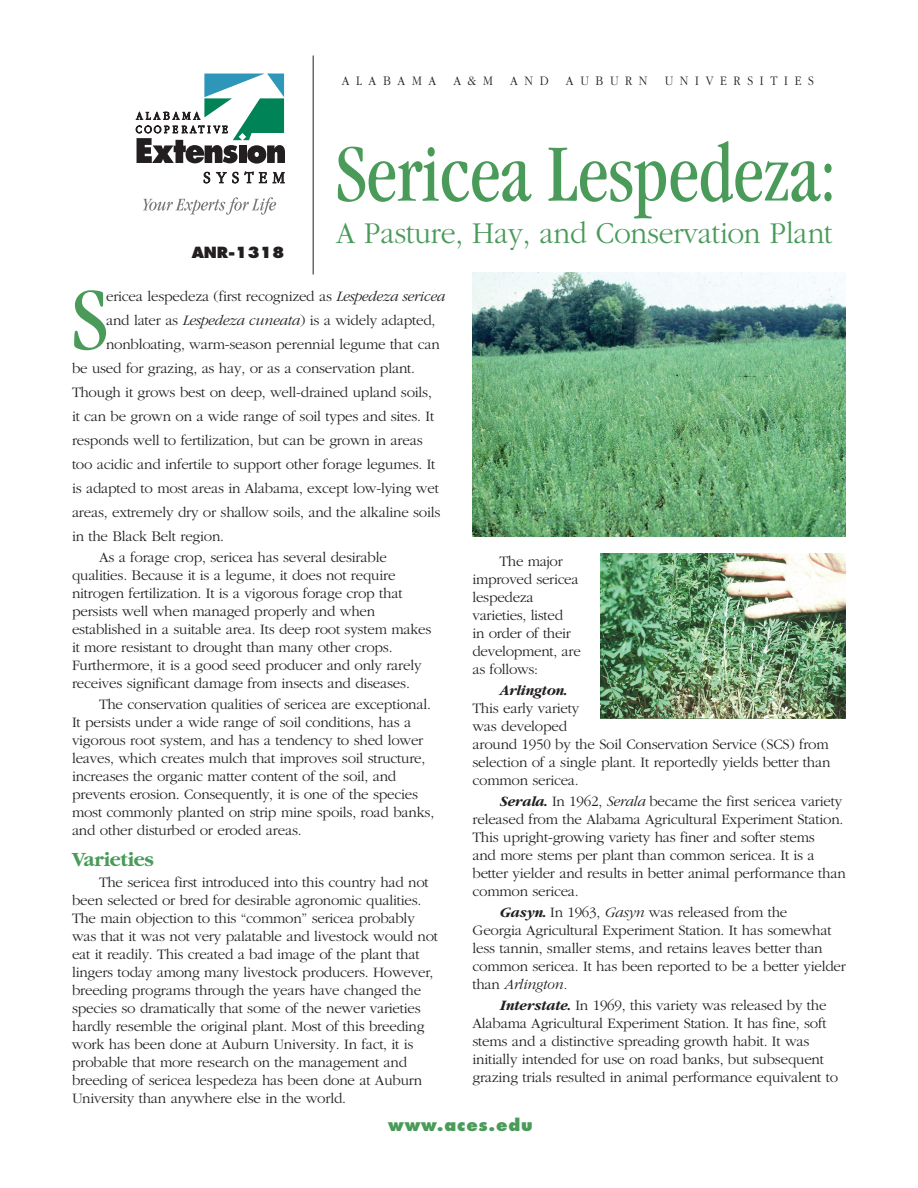
<style>
.page{position:relative;width:918px;height:1188px;background:#fff}
.page>*{position:absolute;margin:0;border:0;box-sizing:border-box;transform-origin:0 0}
.t1{font:condensed 91.2px "Garamond";color:#4a9b5a}
.t2{font:condensed 84px "Garamond";color:#4a9b5a;scale:.93 1}
.t3{font:300 31.5px "Garamond";letter-spacing:-.01em;color:#4a9b5a;scale:.95 1}
.t4{font:700 21px "Garamond";letter-spacing:-.015em;color:#4a9b5a}
.t5{font:800 16.5px "Futura";letter-spacing:.05em;color:#4a9b5a}
.t6{font:300 15px/18px "Garamond";letter-spacing:-.015em;color:#231f20}
.t7{font:italic 700 15px "Garamond";letter-spacing:-.015em;color:#231f20}
.t8{font:800 15px "Futura";letter-spacing:-.01em;color:#231f20}
.t9{font:300 13.5px "Garamond";letter-spacing:.55em;color:#231f20;scale:.9 1}
.s1{font-style:italic}
.s2{font-weight:700;font-style:italic}
</style>
<div class="page">
<hr style="left:313px;top:56px;width:1px;height:218px;background:#231f20">
<svg style="left:136px;top:74px;width:149px;height:110px"></svg>
<svg style="left:143px;top:197px;width:133px;height:18px"></svg>
<img style="left:472px;top:273px;width:374px;height:264px">
<img style="left:600px;top:554px;width:246px;height:164px">
<p class="t8" style="left:192px;top:244px;width:94px">ANR-1318</p>
<p class="t9" style="left:342px;top:74px;width:104px">Ala ba ma</p>
<p class="t9" style="left:453px;top:74px;width:45px">A&amp;M</p>
<p class="t9" style="left:510px;top:74px;width:44px">and</p>
<p class="t9" style="left:566px;top:74px;width:92px">Auburn</p>
<p class="t9" style="left:665px;top:74px;width:167px">Universities</p>
<h2 class="t2" style="left:336px;top:127px;width:540px">Sericea Lespedeza:</h2>
<h3 class="t3" style="left:336px;top:216px;width:524px">A Pasture, Hay, and Conservation Plant</h3>
<h1 class="t1" style="left:72px;top:269px;width:37px">S</h1>
<p class="t6" style="left:106px;top:287px;width:341px">ericea lespedeza (first recognized as <span class="s1">Lespedeza sericea</span></p>
<p class="t6" style="left:106px;top:311px;width:331px">and later as <span class="s1">Lespedeza cuneata</span>) is a widely adapted,</p>
<p class="t6" style="left:106px;top:335px;width:335px">nonbloating, warm-season perennial legume that can</p>
<p class="t6" style="left:72px;top:359px;width:345px">be used for grazing, as hay, or as a conservation plant.</p>
<p class="t6" style="left:72px;top:383px;width:361px">Though it grows best on deep, well-drained upland soils,</p>
<p class="t6" style="left:72px;top:407px;width:364px">it can be grown on a wide range of soil types and sites. It</p>
<p class="t6" style="left:72px;top:431px;width:352px">responds well to fertilization, but can be grown in areas</p>
<p class="t6" style="left:72px;top:455px;width:365px">too acidic and infertile to support other forage legumes. It</p>
<p class="t6" style="left:72px;top:479px;width:368px">is adapted to most areas in Alabama, except low-lying wet</p>
<p class="t6" style="left:72px;top:503px;width:370px">areas, extremely dry or shallow soils, and the alkaline soils</p>
<p class="t6" style="left:72px;top:527px;width:154px">in the Black Belt region.</p>
<p class="t6" style="left:72px;top:548px;width:361px;text-indent:27px">As a forage crop, sericea has several desirable qualities. Because it is a legume, it does not require nitrogen fertilization. It is a vigorous forage crop that persists well when managed properly and when established in a suitable area. Its deep root system makes it more resistant to drought than many other crops.<br>Furthermore, it is a good seed producer and only rarely receives significant damage from insects and diseases.</p>
<p class="t6" style="left:72px;top:695px;width:364px;text-indent:27px">The conservation qualities of sericea are exceptional.<br>It persists under a wide range of soil conditions, has a vigorous root system, and has a tendency to shed lower leaves, which creates mulch that improves soil structure, increases the organic matter content of the soil, and prevents erosion. Consequently, it is one of the species most commonly planted on strip mine spoils, road banks, and other disturbed or eroded areas.</p>
<h3 class="t4" style="left:72px;top:849px;width:84px">Varieties</h3>
<p class="t6" style="left:72px;top:874px;width:368px;text-indent:27px">The sericea first introduced into this country had not been selected or bred for desirable agronomic qualities.<br>The main objection to this “common” sericea probably was that it was not very palatable and livestock would not eat it readily. This created a bad image of the plant that lingers today among many livestock producers. However, breeding programs through the years have changed the species so dramatically that some of the newer varieties hardly resemble the original plant. Most of this breeding work has been done at Auburn University. In fact, it is probable that more research on the management and breeding of sericea lespedeza has been done at Auburn University than anywhere else in the world.</p>
<p class="t6" style="left:472px;top:553px;width:110px;text-indent:27px">The major improved sericea lespedeza varieties, listed<br>in order of their development, are as follows:</p>
<p class="t7" style="left:500px;top:682px;width:69px">Arlington.</p>
<p class="t6" style="left:472px;top:700px;width:359px">This early variety<br>was developed<br>around 1950 by the Soil Conservation Service (SCS) from selection of a single plant. It reportedly yields better than common sericea.</p>
<p class="t6" style="left:472px;top:793px;width:375px;text-indent:27px"><span class="s2">Serala.</span> In 1962, <span class="s1">Serala</span> became the first sericea variety released from the Alabama Agricultural Experiment Station.<br>This upright-growing variety has finer and softer stems<br>and more stems per plant than common sericea. It is a better yielder and results in better animal performance than common sericea.</p>
<p class="t6" style="left:472px;top:904px;width:375px;text-indent:27px"><span class="s2">Gasyn.</span> In 1963, <span class="s1">Gasyn</span> was released from the<br>Georgia Agricultural Experiment Station. It has somewhat less tannin, smaller stems, and retains leaves better than common sericea. It has been reported to be a better yielder than <span class="s1">Arlington.</span></p>
<p class="t6" style="left:472px;top:997px;width:367px;text-indent:27px"><span class="s2">Interstate.</span> In 1969, this variety was released by the Alabama Agricultural Experiment Station. It has fine, soft stems and a distinctive spreading growth habit. It was initially intended for use on road banks, but subsequent grazing trials resulted in animal performance equivalent to</p>
<p class="t5" style="left:388px;top:1114px;width:146px">www.aces.edu</p>
</div>
